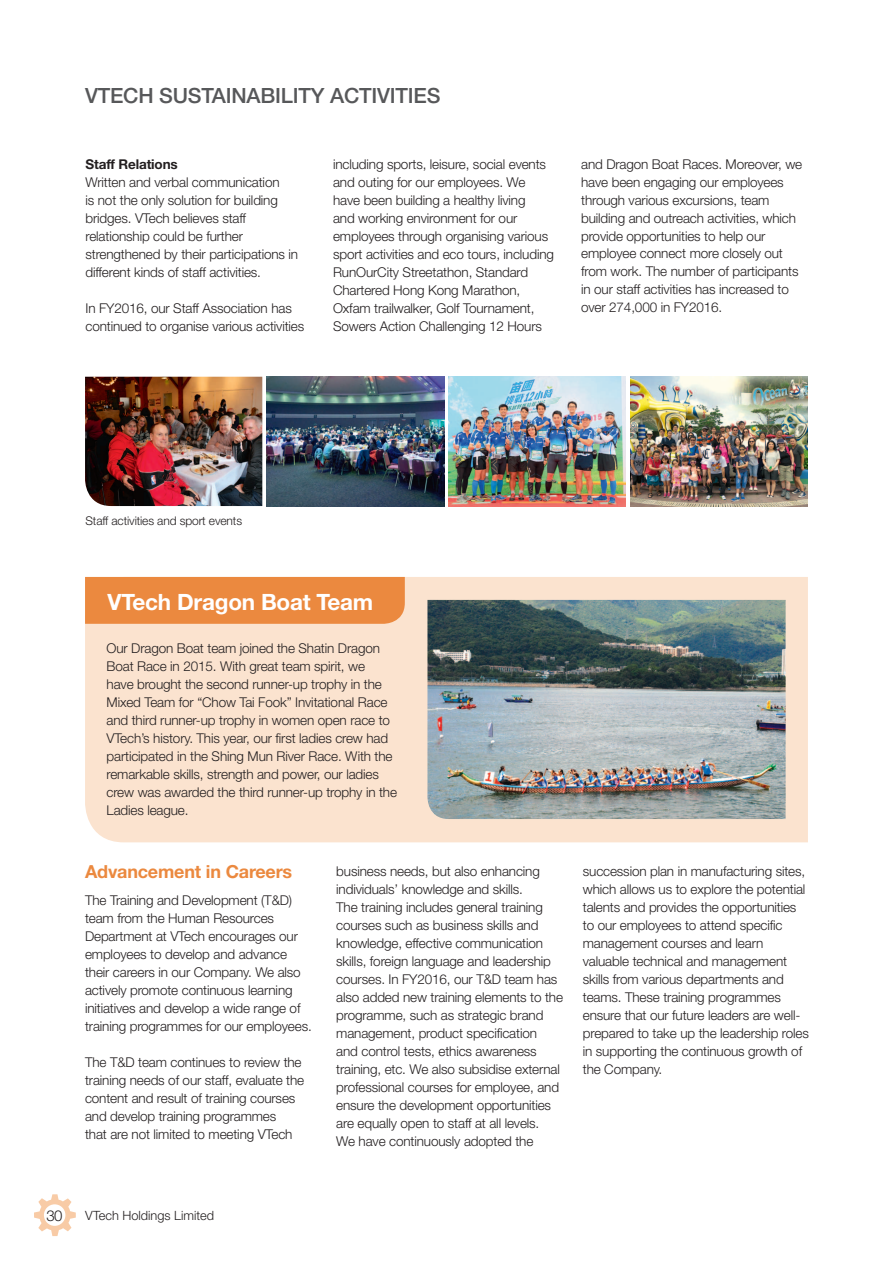
<style>
.page{position:relative;width:893px;height:1263px;background:#fff}
.page>*{position:absolute;margin:0;border:0;box-sizing:border-box;transform-origin:0 0}
.t1{font:700 22.5px "Helvetica Neue";letter-spacing:-.01em;color:#fff}
.t2{font:500 21px "Helvetica Neue";letter-spacing:-.01em;color:#57585a}
.t3{font:700 18px "Helvetica Neue";letter-spacing:-.01em;color:#eb893f}
.t4{font:300 15px "Helvetica Neue";color:#231f20}
.t5{font:300 13.5px/18px "Helvetica Neue";letter-spacing:-.01em;color:#231f20}
.t6{font:700 13.5px "Helvetica Neue";letter-spacing:-.01em;color:#231f20}
.t7{font:300 12.75px "Helvetica Neue";color:#231f20}
.t8{font:300 12px "Helvetica Neue";letter-spacing:-.01em;color:#231f20}
</style>
<div class="page">
<svg style="left:34px;top:1194px;width:42px;height:42px"></svg>
<div style="left:85px;top:577px;width:723px;height:265px;background:#fbe3cf"></div>
<div style="left:85px;top:577px;width:320px;height:47px;background:#eb893f"></div>
<img style="left:427px;top:600px;width:359px;height:219px">
<img style="left:85px;top:377px;width:177px;height:129px">
<img style="left:448px;top:377px;width:178px;height:129px">
<img style="left:267px;top:377px;width:177px;height:129px">
<img style="left:630px;top:377px;width:177px;height:129px">
<h2 class="t2" style="left:85px;top:83px;width:357px">VTECH SUSTAINABILITY ACTIVITIES</h2>
<p class="t6" style="left:86px;top:156px;width:94px">Staff Relations</p>
<p class="t5" style="left:86px;top:173px;width:214px">Written and verbal communication<br>is not the only solution for building bridges. VTech believes staff relationship could be further strengthened by their participations in different kinds of staff activities.</p>
<p class="t5" style="left:86px;top:299px;width:220px">In FY2016, our Staff Association has continued to organise various activities</p>
<p class="t5" style="left:333px;top:155px;width:222px">including sports, leisure, social events and outing for our employees. We have been building a healthy living<br>and working environment for our employees through organising various sport activities and eco tours, including RunOurCity Streetathon, Standard Chartered Hong Kong Marathon, Oxfam trailwalker, Golf Tournament, Sowers Action Challenging 12 Hours</p>
<p class="t5" style="left:581px;top:154px;width:223px">and Dragon Boat Races. Moreover, we have been engaging our employees through various excursions, team building and outreach activities, which provide opportunities to help our employee connect more closely out from work. The number of participants in our staff activities has increased to over 274,000 in FY2016.</p>
<p class="t8" style="left:86px;top:513px;width:158px">Staff activities and sport events</p>
<h1 class="t1" style="left:108px;top:588px;width:267px">VTech Dragon Boat Team</h1>
<p class="t5" style="left:107px;top:639px;width:292px">Our Dragon Boat team joined the Shatin Dragon Boat Race in 2015. With great team spirit, we<br>have brought the second runner-up trophy in the Mixed Team for “Chow Tai Fook” Invitational Race and third runner-up trophy in women open race to VTech’s history. This year, our first ladies crew had participated in the Shing Mun River Race. With the remarkable skills, strength and power, our ladies crew was awarded the third runner-up trophy in the Ladies league.</p>
<h3 class="t3" style="left:85px;top:861px;width:209px">Advancement in Careers</h3>
<p class="t5" style="left:85px;top:891px;width:228px">The Training and Development (T&amp;D) team from the Human Resources Department at VTech encourages our employees to develop and advance their careers in our Company. We also actively promote continuous learning initiatives and develop a wide range of training programmes for our employees.</p>
<p class="t5" style="left:85px;top:1052px;width:221px">The T&amp;D team continues to review the training needs of our staff, evaluate the content and result of training courses and develop training programmes<br>that are not limited to meeting VTech</p>
<p class="t5" style="left:336px;top:862px;width:228px">business needs, but also enhancing individuals’ knowledge and skills.<br>The training includes general training courses such as business skills and knowledge, effective communication skills, foreign language and leadership courses. In FY2016, our T&amp;D team has also added new training elements to the programme, such as strategic brand management, product specification<br>and control tests, ethics awareness training, etc. We also subsidise external professional courses for employee, and ensure the development opportunities are equally open to staff at all levels.<br>We have continuously adopted the</p>
<p class="t5" style="left:583px;top:862px;width:228px">succession plan in manufacturing sites, which allows us to explore the potential talents and provides the opportunities to our employees to attend specific management courses and learn valuable technical and management skills from various departments and teams. These training programmes ensure that our future leaders are well&shy;prepared to take up the leadership roles in supporting the continuous growth of the Company.</p>
<p class="t4" style="left:46px;top:1206px;width:18px">30</p>
<p class="t7" style="left:85px;top:1208px;width:130px">VTech Holdings Limited</p>
</div>
